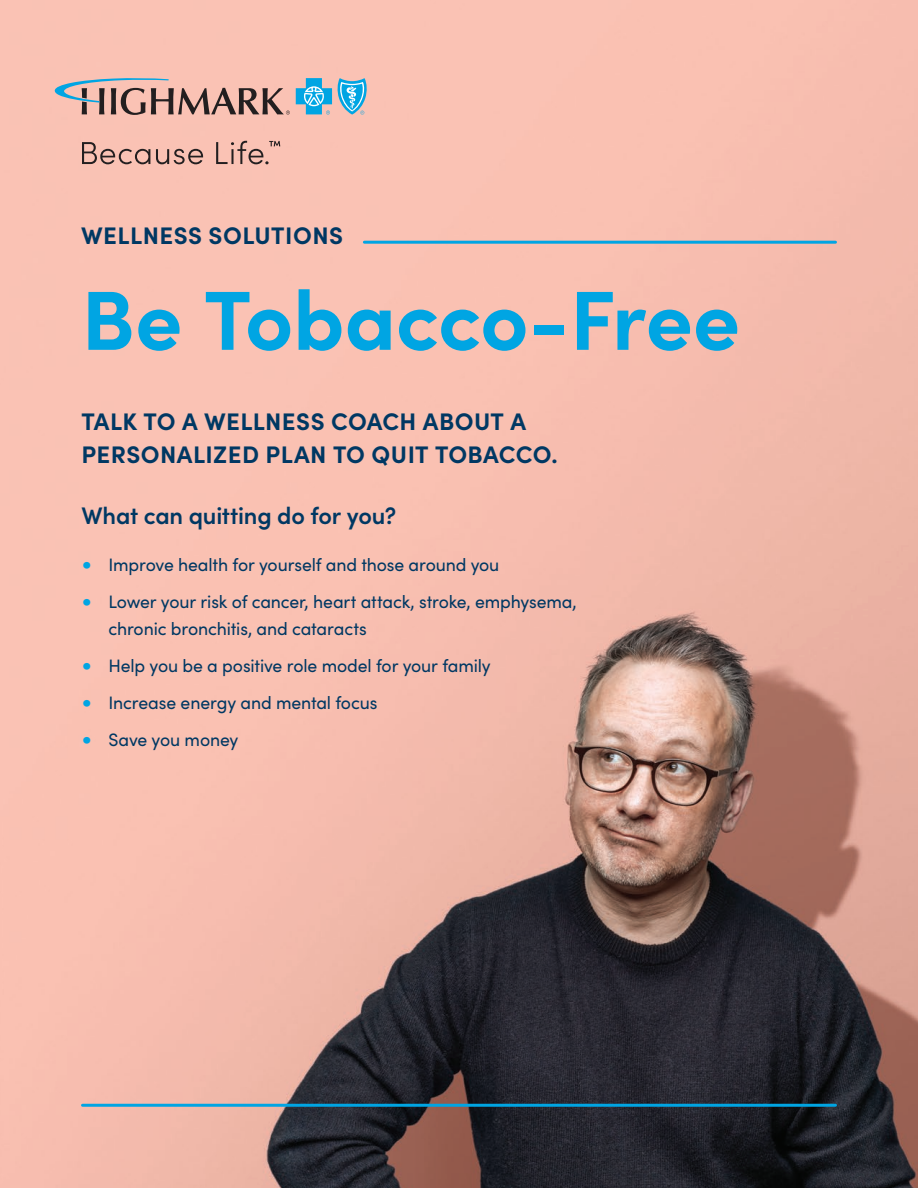
<style>
.page{position:relative;width:918px;height:1188px;background:#fff}
.page>*{position:absolute;margin:0;border:0;box-sizing:border-box;transform-origin:0 0}
.t1{font:700 84px "Sofia Pro";letter-spacing:-.005em;color:#00a5e3}
.Headline{font:700 24px/33px "Sofia Pro";letter-spacing:.02em;color:#003863}
.t2{font:600 24px "Sofia Pro";letter-spacing:-.01em;color:#003863}
.t3{font:18px/27px "Sofia Pro";letter-spacing:-.01em;color:#003863}
.s1{font-size:24px;color:#00a5e3}
</style>
<div class="page">
<img style="left:0;top:0;width:918px;height:1188px">
<hr style="left:83px;top:1104px;width:753px;height:3px;background:#00a5e3">
<hr style="left:364px;top:241px;width:471px;height:3px;background:#00a5e3">
<svg style="left:54px;top:78px;width:236px;height:37px;background:#c09d95"></svg>
<svg style="left:296px;top:78px;width:71px;height:37px;background:#7abbd5"></svg>
<svg style="left:82px;top:142px;width:68px;height:22px"></svg>
<svg style="left:156px;top:149px;width:47px;height:15px"></svg>
<svg style="left:216px;top:141px;width:64px;height:23px"></svg>
<p class="Headline" style="left:81px;top:218px;width:264px">WELLNESS SOLUTIONS</p>
<p class="t1" style="left:81px;top:256px;width:660px">Be Tobacco-Free</p>
<p class="Headline" style="left:82px;top:403px;width:478px">TALK TO A WELLNESS COACH ABOUT A<br>PERSONALIZED PLAN TO QUIT TOBACCO.</p>
<p class="t2" style="left:81px;top:497px;width:316px">What can quitting do for you?</p>
<p class="t3" style="left:81px;top:550px;width:420px"><span class="s1">•</span> Improve health for yourself and those around you</p>
<p class="t3" style="left:108px;top:587px;width:470px;text-indent:-27px"><span class="s1">•</span> Lower your risk of cancer, heart attack, stroke, emphysema, chronic bronchitis, and cataracts</p>
<p class="t3" style="left:81px;top:651px;width:411px"><span class="s1">•</span> Help you be a positive role model for your family</p>
<p class="t3" style="left:81px;top:688px;width:298px"><span class="s1">•</span> Increase energy and mental focus</p>
<p class="t3" style="left:81px;top:725px;width:159px"><span class="s1">•</span> Save you money</p>
</div>
